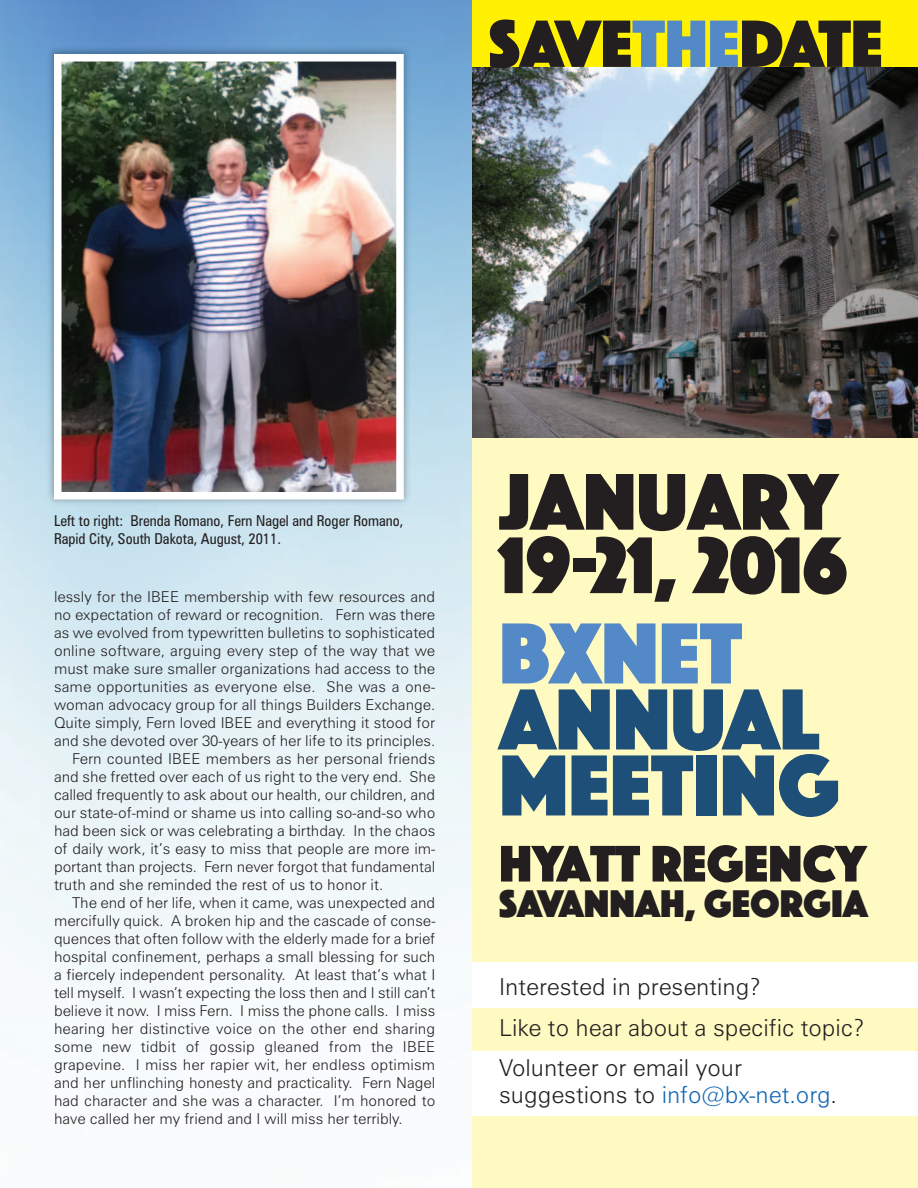
<style>
.page{position:relative;width:918px;height:1188px;background:#fff}
.page>*{position:absolute;margin:0;border:0;box-sizing:border-box;transform-origin:0 0}
.t1{font:90px/66px "Phosphate Solid";color:#1d4f79}
.t2{font:90px "Phosphate Solid";color:#5389c7}
.t3{font:83.55px/63.4px "Phosphate Solid";color:#231f20}
.t4{font:69.45px "Phosphate Solid";color:#231f20}
.t5{font:53.4px "Phosphate Solid";color:#231f20}
.t6{font:40.05px "Phosphate Solid";color:#231f20}
.t7{font:300 23.4px/40.5px "Zurich BT";color:#231f20}
.t8{font:300 23.4px "Zurich BT";color:#1166b3}
.t9{font:300 15px "Zurich BT";color:#231f20}
.t10{font:condensed 15px/18px "Zurich BT";color:#231f20}
.s1{color:#5389c7}
.s2{color:#231f20}
</style>
<div class="page">
<img style="left:0;top:0;width:472px;height:1013px">
<img style="left:42px;top:42px;width:374px;height:470px">
<img style="left:63px;top:63px;width:332px;height:428px">
<div style="left:54px;top:54px;width:350px;height:446px;border:8px solid #fff"></div>
<div style="left:472px;top:0;width:446px;height:162px;background:#fff101"></div>
<div style="left:472px;top:128px;width:446px;height:1060px;background:#fffac1"></div>
<div style="left:472px;top:962px;width:446px;height:46px;background:#fff"></div>
<div style="left:472px;top:1051px;width:446px;height:65px;background:#fff"></div>
<img style="left:472px;top:67px;width:446px;height:371px">
<h3 class="t4" style="left:489px;top:2px;width:396px">SAVE<span class="s1">THE</span>DATE</h3>
<p class="t10" style="left:54px;top:513px;width:351px">Left to right: Brenda Romano, Fern Nagel and Roger Romano,<br>Rapid City, South Dakota, August, 2011.</p>
<p class="t9" style="left:54px;top:592px;width:383px">lessly for the IBEE membership with few resources and</p>
<p class="t9" style="left:54px;top:610px;width:383px">no expectation of reward or recognition. Fern was there</p>
<p class="t9" style="left:54px;top:628px;width:383px">as we evolved from typewritten bulletins to sophisticated</p>
<p class="t9" style="left:54px;top:646px;width:383px">online software, arguing every step of the way that we</p>
<p class="t9" style="left:54px;top:664px;width:383px">must make sure smaller organizations had access to the</p>
<p class="t9" style="left:54px;top:682px;width:383px">same opportunities as everyone else. She was a one-</p>
<p class="t9" style="left:54px;top:700px;width:383px">woman advocacy group for all things Builders Exchange.</p>
<p class="t9" style="left:54px;top:718px;width:383px">Quite simply, Fern loved IBEE and everything it stood for</p>
<p class="t9" style="left:54px;top:736px;width:383px">and she devoted over 30-years of her life to its principles.</p>
<p class="t9" style="left:72px;top:754px;width:365px">Fern counted IBEE members as her personal friends</p>
<p class="t9" style="left:54px;top:772px;width:383px">and she fretted over each of us right to the very end. She</p>
<p class="t9" style="left:54px;top:790px;width:383px">called frequently to ask about our health, our children, and</p>
<p class="t9" style="left:54px;top:808px;width:383px">our state-of-mind or shame us into calling so-and-so who</p>
<p class="t9" style="left:54px;top:826px;width:383px">had been sick or was celebrating a birthday. In the chaos</p>
<p class="t9" style="left:54px;top:844px;width:383px">of daily work, it’s easy to miss that people are more im-</p>
<p class="t9" style="left:54px;top:862px;width:383px">portant than projects. Fern never forgot that fundamental</p>
<p class="t9" style="left:54px;top:880px;width:331px">truth and she reminded the rest of us to honor it.</p>
<p class="t9" style="left:72px;top:898px;width:365px">The end of her life, when it came, was unexpected and</p>
<p class="t9" style="left:54px;top:916px;width:383px">mercifully quick. A broken hip and the cascade of conse-</p>
<p class="t9" style="left:54px;top:934px;width:383px">quences that often follow with the elderly made for a brief</p>
<p class="t9" style="left:54px;top:952px;width:383px">hospital confinement, perhaps a small blessing for such</p>
<p class="t9" style="left:54px;top:970px;width:383px">a fiercely independent personality. At least that’s what I</p>
<p class="t9" style="left:54px;top:988px;width:383px">tell myself. I wasn’t expecting the loss then and I still can’t</p>
<p class="t9" style="left:54px;top:1006px;width:383px">believe it now. I miss Fern. I miss the phone calls. I miss</p>
<p class="t9" style="left:54px;top:1024px;width:383px">hearing her distinctive voice on the other end sharing</p>
<p class="t9" style="left:54px;top:1042px;width:383px">some new tidbit of gossip gleaned from the IBEE</p>
<p class="t9" style="left:54px;top:1060px;width:383px">grapevine. I miss her rapier wit, her endless optimism</p>
<p class="t9" style="left:54px;top:1078px;width:383px">and her unflinching honesty and practicality. Fern Nagel</p>
<p class="t9" style="left:54px;top:1096px;width:383px">had character and she was a character. I’m honored to</p>
<p class="t9" style="left:54px;top:1114px;width:350px">have called her my friend and I will miss her terribly.</p>
<h2 class="t3" style="left:499px;top:469px;width:350px">JANUARY<br>19-21, 2016</h2>
<h1 class="t2" style="left:499px;top:600px;width:244px">BXNET</h1>
<h1 class="t1" style="left:499px;top:685px;width:342px">ANNUAL<br>MEETING</h1>
<h3 class="t5" style="left:499px;top:832px;width:369px">HYATT REGENCY</h3>
<h3 class="t6" style="left:499px;top:880px;width:370px">SAVANNAH, GEORGIA</h3>
<h3 class="t7" style="left:499px;top:969px;width:367px">Interested in presenting?<br>Like to hear about a specific topic?<br>Volunteer or email your</h3>
<h3 class="t8" style="left:499px;top:1087px;width:339px"><span class="s2">suggestions to</span> info@bx-net.org<span class="s2">.</span></h3>
</div>
